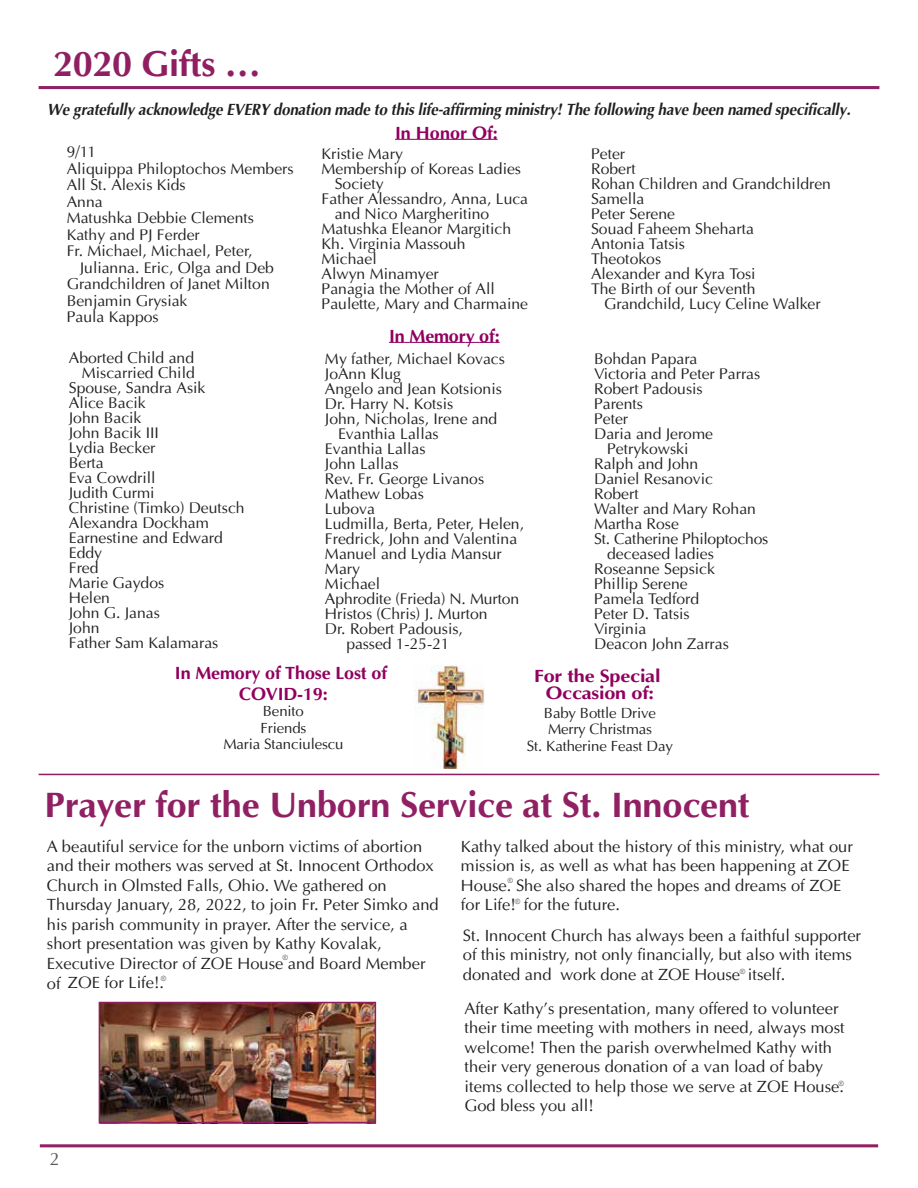
<style>
.page{position:relative;width:918px;height:1188px;background:#fff}
.page>*{position:absolute;margin:0;border:0;box-sizing:border-box;transform-origin:0 0}
.t1{font:700 36px "Ottawa";letter-spacing:-.005em;color:#902063}
.t2{font:700 36px "Ottawa";letter-spacing:-.01em;color:#901f62}
.t3{font:700 18px/21px "Ottawa";letter-spacing:-.01em;color:#910060;text-align:center}
.t4{font:700 18px/17.2px "Ottawa";letter-spacing:-.01em;color:#910060;text-align:center;scale:1.1 1}
.t5{font:18px "Ottawa Plain";color:#595b5c}
.t6{font:16.5px/19.5px "Ottawa Plain";color:#221f20}
.t7{font:italic 700 16.5px "Ottawa";letter-spacing:-.01em;color:#231f20;scale:.91 1}
.t8{font:15.75px/16.5px "Ottawa Plain";color:#231f20}
.t9{font:15px/16.5px "Ottawa Plain";letter-spacing:-.01em;color:#231f20;text-align:center}
.t10{font:7.5px "Ottawa Plain";color:#595b5c}
</style>
<div class="page">
<hr style="left:40px;top:1144px;width:838px;height:3px;background:#902063">
<svg style="left:389px;top:342px;width:111px;height:1px"></svg>
<img style="left:414px;top:665px;width:71px;height:104px">
<hr style="left:395px;top:139px;width:103px;height:1px;background:#910060">
<hr style="left:39px;top:774px;width:840px;height:1px;background:#901f62">
<img style="left:102px;top:1005px;width:271px;height:115px">
<div style="left:99px;top:1002px;width:277px;height:121px;border:2px solid #901f62"></div>
<hr style="left:39px;top:86px;width:840px;height:3px;background:#902063">
<h1 class="t2" style="left:53px;top:41px;width:209px">2020 Gifts …</h1>
<p class="t7" style="left:47px;top:99px;width:884px">We gratefully acknowledge EVERY donation made to this life-affirming ministry! The following have been named specifically.</p>
<p class="t3" style="left:395px;top:122px;width:104px">In Honor Of:</p>
<p class="t8" style="left:67px;top:144px;width:228px">9/11<br>Aliquippa Philoptochos Members<br>All St. Alexis Kids<br>Anna<br>Matushka Debbie Clements<br>Kathy and PJ Ferder<br>Fr. Michael, Michael, Peter,</p>
<p class="t8" style="left:67px;top:259px;width:209px;text-indent:13px">Julianna. Eric, Olga and Deb<br>Grandchildren of Janet Milton<br>Benjamin Grysiak<br>Paula Kappos</p>
<p class="t8" style="left:69px;top:350px;width:127px">Aborted Child and</p>
<p class="t8" style="left:82px;top:365px;width:114px">Miscarried Child</p>
<p class="t8" style="left:69px;top:380px;width:138px">Spouse, Sandra Asik</p>
<p class="t8" style="left:69px;top:395px;width:78px">Alice Bacik</p>
<p class="t8" style="left:69px;top:409px;width:74px">John Bacik</p>
<p class="t8" style="left:69px;top:424px;width:92px">John Bacik III</p>
<p class="t8" style="left:69px;top:439px;width:88px">Lydia Becker</p>
<p class="t8" style="left:69px;top:454px;width:36px">Berta</p>
<p class="t8" style="left:69px;top:469px;width:88px">Eva Cowdrill</p>
<p class="t8" style="left:69px;top:484px;width:87px">Judith Curmi</p>
<p class="t8" style="left:69px;top:499px;width:177px">Christine (Timko) Deutsch</p>
<p class="t8" style="left:69px;top:514px;width:142px">Alexandra Dockham</p>
<p class="t8" style="left:69px;top:529px;width:156px">Earnestine and Edward</p>
<p class="t8" style="left:69px;top:544px;width:35px">Eddy</p>
<p class="t8" style="left:69px;top:559px;width:31px">Fred</p>
<p class="t8" style="left:69px;top:574px;width:97px">Marie Gaydos</p>
<p class="t8" style="left:69px;top:589px;width:43px">Helen</p>
<p class="t8" style="left:69px;top:604px;width:93px">John G. Janas</p>
<p class="t8" style="left:69px;top:619px;width:32px">John</p>
<p class="t8" style="left:69px;top:634px;width:151px">Father Sam Kalamaras</p>
<p class="t3" style="left:175px;top:662px;width:214px">In Memory of Those Lost of<br>COVID-19:</p>
<p class="t9" style="left:223px;top:703px;width:122px">Benito<br>Friends<br>Maria Stanciulescu</p>
<p class="t8" style="left:322px;top:145px;width:83px">Kristie Mary</p>
<p class="t8" style="left:322px;top:160px;width:201px">Membership of Koreas Ladies</p>
<p class="t8" style="left:335px;top:175px;width:50px">Society</p>
<p class="t8" style="left:322px;top:190px;width:208px">Father Alessandro, Anna, Luca</p>
<p class="t8" style="left:335px;top:205px;width:156px">and Nico Margheritino</p>
<p class="t8" style="left:322px;top:220px;width:191px">Matushka Eleanor Margitich</p>
<p class="t8" style="left:322px;top:235px;width:146px">Kh. Virginia Massouh</p>
<p class="t8" style="left:322px;top:250px;width:57px">Michael</p>
<p class="t8" style="left:322px;top:265px;width:119px">Alwyn Minamyer</p>
<p class="t8" style="left:322px;top:280px;width:175px">Panagia the Mother of All</p>
<p class="t8" style="left:322px;top:295px;width:208px">Paulette, Mary and Charmaine</p>
<p class="t8" style="left:591px;top:147px;width:241px;line-height:15px">Peter<br>Robert<br>Rohan Children and Grandchildren<br>Samella<br>Peter Serene<br>Souad Faheem Sheharta<br>Antonia Tatsis<br>Theotokos<br>Alexander and Kyra Tosi<br>The Birth of our Seventh</p>
<p class="t8" style="left:604px;top:296px;width:218px">Grandchild, Lucy Celine Walker</p>
<p class="t3" style="left:389px;top:325px;width:112px">In Memory of:</p>
<p class="t8" style="left:594px;top:350px;width:105px">Bohdan Papara</p>
<p class="t8" style="left:594px;top:365px;width:168px">Victoria and Peter Parras</p>
<p class="t8" style="left:594px;top:380px;width:110px">Robert Padousis</p>
<p class="t8" style="left:594px;top:395px;width:51px">Parents</p>
<p class="t8" style="left:594px;top:410px;width:36px">Peter</p>
<p class="t8" style="left:594px;top:425px;width:120px">Daria and Jerome</p>
<p class="t8" style="left:607px;top:440px;width:83px">Petrykowski</p>
<p class="t8" style="left:594px;top:455px;width:106px">Ralph and John</p>
<p class="t8" style="left:594px;top:470px;width:121px">Daniel Resanovic</p>
<p class="t8" style="left:594px;top:485px;width:46px">Robert</p>
<p class="t8" style="left:594px;top:500px;width:163px">Walter and Mary Rohan</p>
<p class="t8" style="left:594px;top:515px;width:86px">Martha Rose</p>
<p class="t8" style="left:594px;top:530px;width:176px">St. Catherine Philoptochos</p>
<p class="t8" style="left:607px;top:545px;width:108px">deceased ladies</p>
<p class="t8" style="left:594px;top:560px;width:122px">Roseanne Sepsick</p>
<p class="t8" style="left:594px;top:575px;width:95px">Phillip Serene</p>
<p class="t8" style="left:594px;top:590px;width:107px">Pamela Tedford</p>
<p class="t8" style="left:594px;top:605px;width:97px">Peter D. Tatsis</p>
<p class="t8" style="left:594px;top:620px;width:54px">Virginia</p>
<p class="t8" style="left:594px;top:635px;width:136px">Deacon John Zarras</p>
<p class="t8" style="left:325px;top:351px;width:181px">My father, Michael Kovacs</p>
<p class="t8" style="left:325px;top:366px;width:78px">JoAnn Klug</p>
<p class="t8" style="left:325px;top:381px;width:178px">Angelo and Jean Kotsionis</p>
<p class="t8" style="left:325px;top:396px;width:130px">Dr. Harry N. Kotsis</p>
<p class="t8" style="left:325px;top:411px;width:174px">John, Nicholas, Irene and</p>
<p class="t8" style="left:338px;top:426px;width:102px">Evanthia Lallas</p>
<p class="t8" style="left:325px;top:441px;width:102px">Evanthia Lallas</p>
<p class="t8" style="left:325px;top:456px;width:75px">John Lallas</p>
<p class="t8" style="left:325px;top:471px;width:161px">Rev. Fr. George Livanos</p>
<p class="t8" style="left:325px;top:486px;width:100px">Mathew Lobas</p>
<p class="t8" style="left:325px;top:501px;width:51px">Lubova</p>
<p class="t8" style="left:325px;top:516px;width:201px">Ludmilla, Berta, Peter, Helen,</p>
<p class="t8" style="left:325px;top:531px;width:194px">Fredrick, John and Valentina</p>
<p class="t8" style="left:325px;top:546px;width:178px">Manuel and Lydia Mansur</p>
<p class="t8" style="left:325px;top:561px;width:36px">Mary</p>
<p class="t8" style="left:325px;top:576px;width:57px">Michael</p>
<p class="t8" style="left:325px;top:591px;width:196px">Aphrodite (Frieda) N. Murton</p>
<p class="t8" style="left:325px;top:606px;width:164px">Hristos (Chris) J. Murton</p>
<p class="t8" style="left:325px;top:621px;width:139px">Dr. Robert Padousis,</p>
<p class="t8" style="left:346px;top:636px;width:105px">passed 1-25-21</p>
<p class="t4" style="left:534px;top:667px;width:117px">For the Special<br>Occasion of:</p>
<p class="t9" style="left:527px;top:704px;width:148px">Baby Bottle Drive<br>Merry Christmas<br>St. Katherine Feast Day</p>
<h1 class="t1" style="left:45px;top:782px;width:706px">Prayer for the Unborn Service at St. Innocent</h1>
<p class="t6" style="left:47px;top:837px;width:393px">A beautiful service for the unborn victims of abortion and their mothers was served at St. Innocent Orthodox Church in Olmsted Falls, Ohio. We gathered on Thursday January, 28, 2022, to join Fr. Peter Simko and his parish community in prayer. After the service, a short presentation was given by Kathy Kovalak, Executive Director of ZOE House and Board Member of ZOE for Life!.</p>
<p class="t6" style="left:461px;top:837px;width:393px">Kathy talked about the history of this ministry, what our mission is, as well as what has been happening at ZOE House. She also shared the hopes and dreams of ZOE for Life! for the future.</p>
<p class="t10" style="left:507px;top:877px;width:7px">®</p>
<p class="t10" style="left:515px;top:897px;width:7px">®</p>
<p class="t6" style="left:463px;top:926px;width:400px">St. Innocent Church has always been a faithful supporter of this ministry, not only financially, but also with items donated and work done at ZOE House itself.</p>
<p class="t6" style="left:465px;top:999px;width:382px">After Kathy’s presentation, many offered to volunteer their time meeting with mothers in need, always most welcome! Then the parish overwhelmed Kathy with their very generous donation of a van load of baby items collected to help those we serve at ZOE House.<br>God bless you all!</p>
<p class="t10" style="left:282px;top:953px;width:7px">®</p>
<p class="t10" style="left:740px;top:967px;width:7px">®</p>
<p class="t10" style="left:161px;top:974px;width:7px">®</p>
<p class="t10" style="left:838px;top:1079px;width:7px">®</p>
<p class="t5" style="left:49px;top:1148px;width:12px">2</p>
</div>
